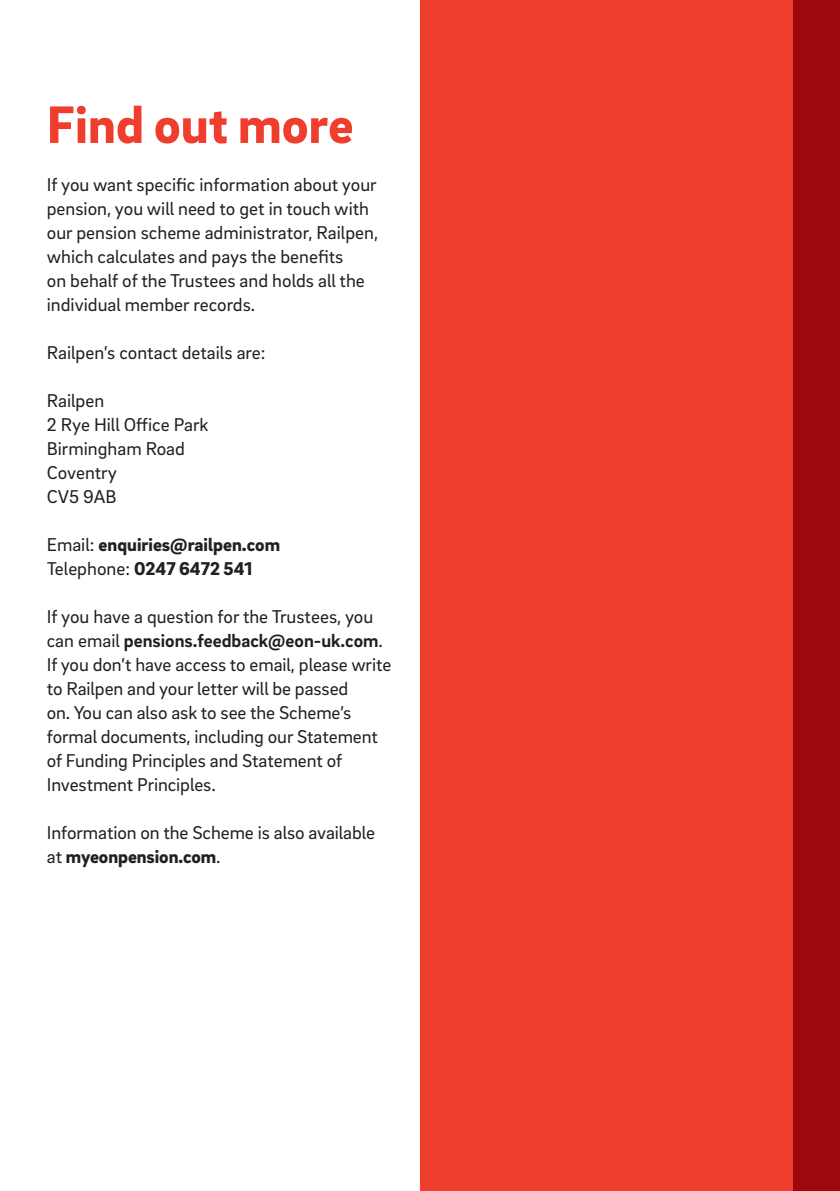
<style>
.page{position:relative;width:840px;height:1191px;background:#fff}
.page>*{position:absolute;margin:0;border:0;box-sizing:border-box;transform-origin:0 0}
.t1{font:900 54px "EON Brix Sans";color:#ef3e2e}
.t2{font:19px/24px "EON Brix Sans";letter-spacing:-.005em;color:#231f20}
.t3{font:900 19px "EON Brix Sans";color:#231f20}
.s1{font-weight:400}
.s2{font-weight:700}
.s3{font-weight:900}
</style>
<div class="page">
<div style="left:420px;top:0;width:372px;height:1191px;background:#ef3e2e"></div>
<div style="left:792px;top:0;width:47px;height:1191px;background:#9d070d"></div>
<p class="t1" style="left:47px;top:89px;width:308px">Find out more</p>
<p class="t2" style="left:47px;top:171px;width:333px">If you want specific information about your pension, you will need to get in touch with our pension scheme administrator, Railpen, which calculates and pays the benefits<br>on behalf of the Trustees and holds all the individual member records.</p>
<p class="t2" style="left:47px;top:339px;width:220px">Railpen’s contact details are:</p>
<p class="t2" style="left:47px;top:387px;width:59px">Railpen</p>
<p class="t2" style="left:47px;top:411px;width:163px">2 Rye Hill Office Park<br>Birmingham Road<br>Coventry<br>CV5 9AB</p>
<p class="t3" style="left:47px;top:532px;width:235px"><span class="s1">Email:</span> enquiries@railpen.com</p>
<p class="t3" style="left:47px;top:556px;width:207px"><span class="s1">Telephone:</span> 0247 6472 541</p>
<p class="t2" style="left:47px;top:603px;width:346px">If you have a question for the Trustees, you can email <span class="s2">pensions.feedback@eon-uk.com</span>.<br>If you don’t have access to email, please write to Railpen and your letter will be passed<br>on. You can also ask to see the Scheme’s formal documents, including our Statement of Funding Principles and Statement of Investment Principles.</p>
<p class="t2" style="left:47px;top:819px;width:329px">Information on the Scheme is also available at <span class="s3">myeonpension.com</span>.</p>
</div>
